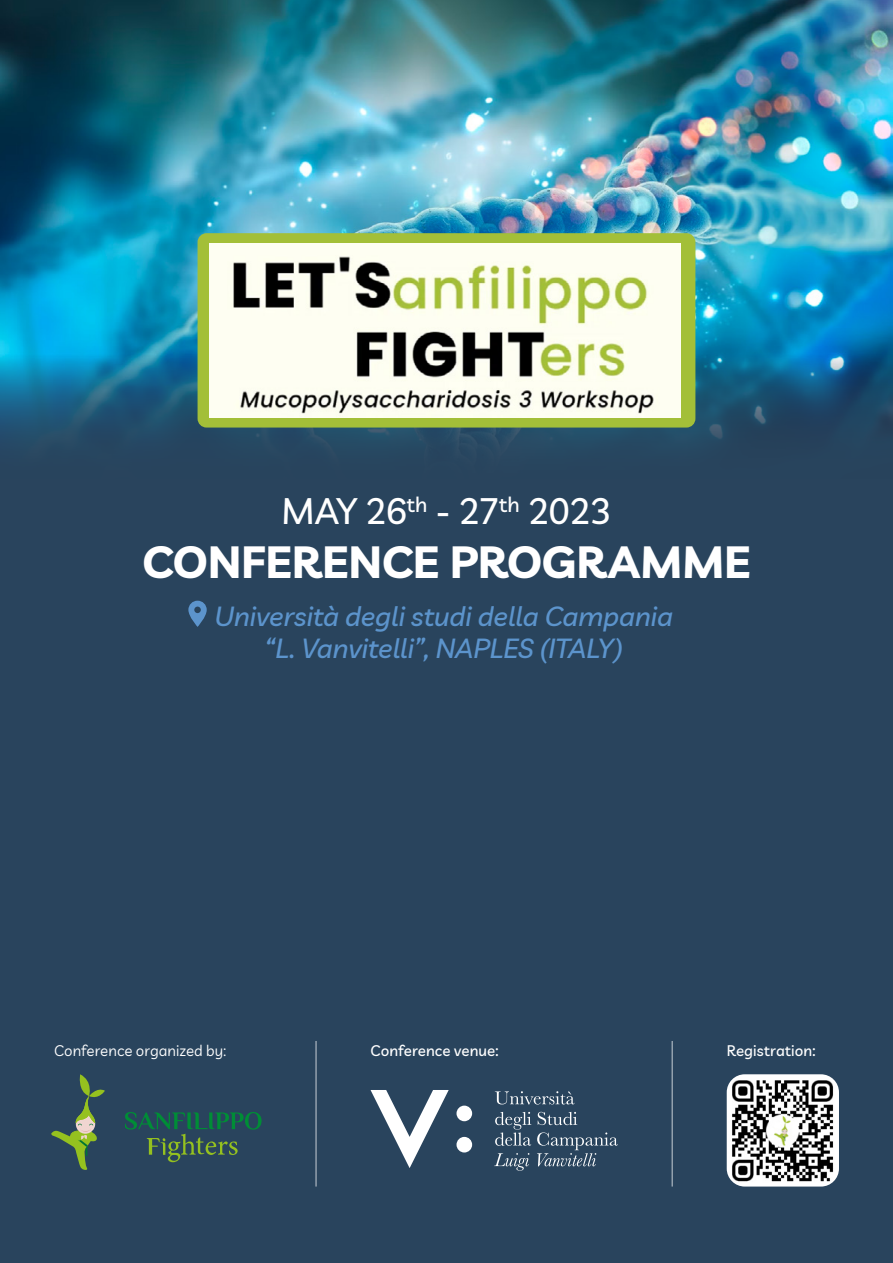
<style>
.page{position:relative;width:893px;height:1263px;background:#29445d}
.page>*{position:absolute;margin:0;border:0;box-sizing:border-box;transform-origin:0 0}
.t1{font:700 45px "Livvic";letter-spacing:-.005em;color:#fff}
.t2{font:500 36px "Livvic";letter-spacing:-.03em;color:#fff}
.t3{font:italic 500 27px/32.4px "Livvic";letter-spacing:-.005em;color:#5c94cc;text-align:center}
.t4{font:500 15px "Livvic";letter-spacing:.01em;color:#fff}
.t5{font:15px "Livvic";letter-spacing:.005em;color:#fff}
</style>
<div class="page">
<img style="left:0;top:0;width:893px;height:354px">
<svg style="left:0;top:354px;width:893px;height:90px"></svg>
<div style="left:198px;top:233px;width:497px;height:194px;background:#a3bf38;border-radius:9px"></div>
<img style="left:210px;top:244px;width:470px;height:173px">
<svg style="left:125px;top:1112px;width:137px;height:50px"></svg>
<svg style="left:51px;top:1074px;width:54px;height:96px"></svg>
<svg style="left:371px;top:1090px;width:78px;height:78px"></svg>
<div style="left:456px;top:1105px;width:16px;height:16px;background:#fff;border-radius:50%"></div>
<div style="left:456px;top:1137px;width:16px;height:15px;background:#fff;border-radius:50%"></div>
<svg style="left:495px;top:1091px;width:79px;height:13px"></svg>
<svg style="left:538px;top:1112px;width:39px;height:13px"></svg>
<svg style="left:495px;top:1112px;width:36px;height:34px"></svg>
<svg style="left:494px;top:1153px;width:35px;height:18px"></svg>
<svg style="left:537px;top:1132px;width:81px;height:34px"></svg>
<svg style="left:188px;top:601px;width:19px;height:26px"></svg>
<hr style="left:315px;top:1041px;width:2px;height:145px;background:#fff">
<hr style="left:671px;top:1041px;width:2px;height:145px;background:#fff">
<img style="left:727px;top:1074px;width:112px;height:112px">
<h2 class="t2" style="left:281px;top:484px;width:332px">MAY 26<sup>th</sup> - 27<sup>th</sup> 2023</h2>
<h1 class="t1" style="left:143px;top:527px;width:609px">CONFERENCE PROGRAMME</h1>
<p class="t3" style="left:214px;top:598px;width:460px">Università degli studi della Campania “L. Vanvitelli”, NAPLES (ITALY)</p>
<p class="t5" style="left:54px;top:1039px;width:174px">Conference organized by:</p>
<p class="t4" style="left:370px;top:1039px;width:130px">Conference venue:</p>
<p class="t4" style="left:727px;top:1039px;width:90px">Registration:</p>
</div>
